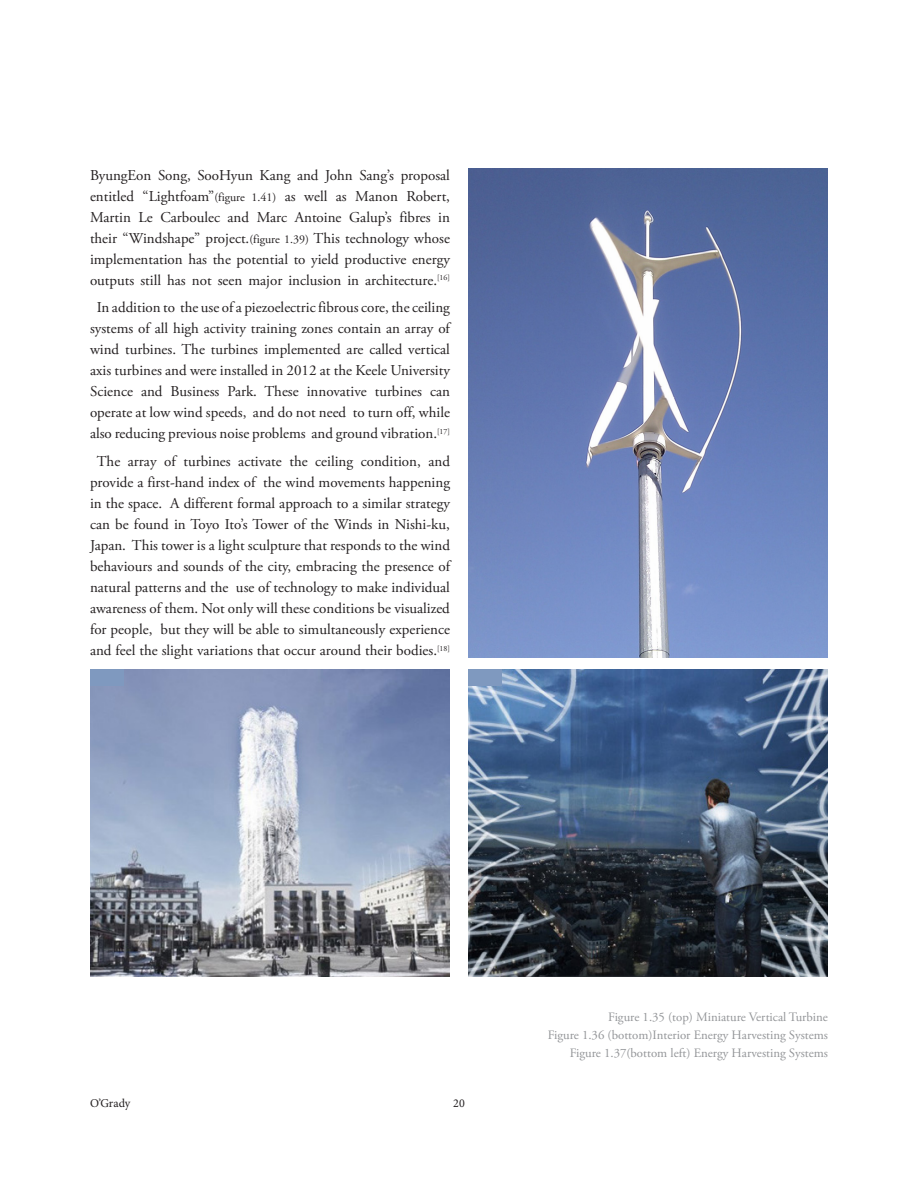
<style>
.page{position:relative;width:918px;height:1188px;background:#fff}
.page>*{position:absolute;margin:0;border:0;box-sizing:border-box;transform-origin:0 0}
.Body{font:15px/21px "Adobe Garamond Pro";color:#231f20;text-align:center}
.t1{font:12.75px "Adobe Garamond Pro";letter-spacing:-.005em;color:#939598}
.t2{font:12.75px "Adobe Garamond Pro";letter-spacing:-.025em;color:#939598}
.t3{font:12px "Minion Pro";color:#231f20}
.s1{font-size:12px}
</style>
<div class="page">
<img style="left:468px;top:169px;width:360px;height:489px">
<img style="left:90px;top:670px;width:360px;height:306px">
<div style="left:90px;top:670px;width:33px;height:16px;background:#7f99bf"></div>
<img style="left:468px;top:670px;width:360px;height:306px">
<div style="left:468px;top:670px;width:33px;height:16px;background:#7f99bf"></div>
<p class="Body" style="left:90px;top:165px;width:362px;text-align:justify">ByungEon Song, SooHyun Kang and John Sang’s proposal entitled “Lightfoam”<span class="s1">(figure 1.41)</span> as well as Manon Robert, Martin Le Carboulec and Marc Antoine Galup’s fibres in their “Windshape” project.<span class="s1">(figure 1.39)</span> This technology whose implementation has the potential to yield productive energy outputs still has not seen major inclusion in architecture.<sup>[16]</sup></p>
<p class="Body" style="left:90px;top:298px;width:362px">In addition to the use of a piezoelectric fibrous core, the ceiling systems of all high activity training zones contain an array of wind turbines. The turbines implemented are called vertical axis turbines and were installed in 2012 at the Keele University Science and Business Park. These innovative turbines can operate at low wind speeds, and do not need to turn off, while also reducing previous noise problems and ground vibration.<sup>[17]</sup></p>
<p class="Body" style="left:90px;top:451px;width:362px">The array of turbines activate the ceiling condition, and provide a first-hand index of the wind movements happening in the space. A different formal approach to a similar strategy can be found in Toyo Ito’s Tower of the Winds in Nishi-ku, Japan. This tower is a light sculpture that responds to the wind behaviours and sounds of the city, embracing the presence of natural patterns and the use of technology to make individual awareness of them. Not only will these conditions be visualized for people, but they will be able to simultaneously experience and feel the slight variations that occur around their bodies.<sup>[18]</sup></p>
<p class="t3" style="left:90px;top:1095px;width:42px">O’Grady</p>
<p class="t3" style="left:453px;top:1095px;width:13px">20</p>
<p class="t2" style="left:608px;top:1009px;width:221px">Figure 1.35 (top) Miniature Vertical Turbine</p>
<p class="t1" style="left:548px;top:1027px;width:282px">Figure 1.36 (bottom)Interior Energy Harvesting Systems</p>
<p class="t1" style="left:570px;top:1046px;width:260px">Figure 1.37(bottom left) Energy Harvesting Systems</p>
</div>
